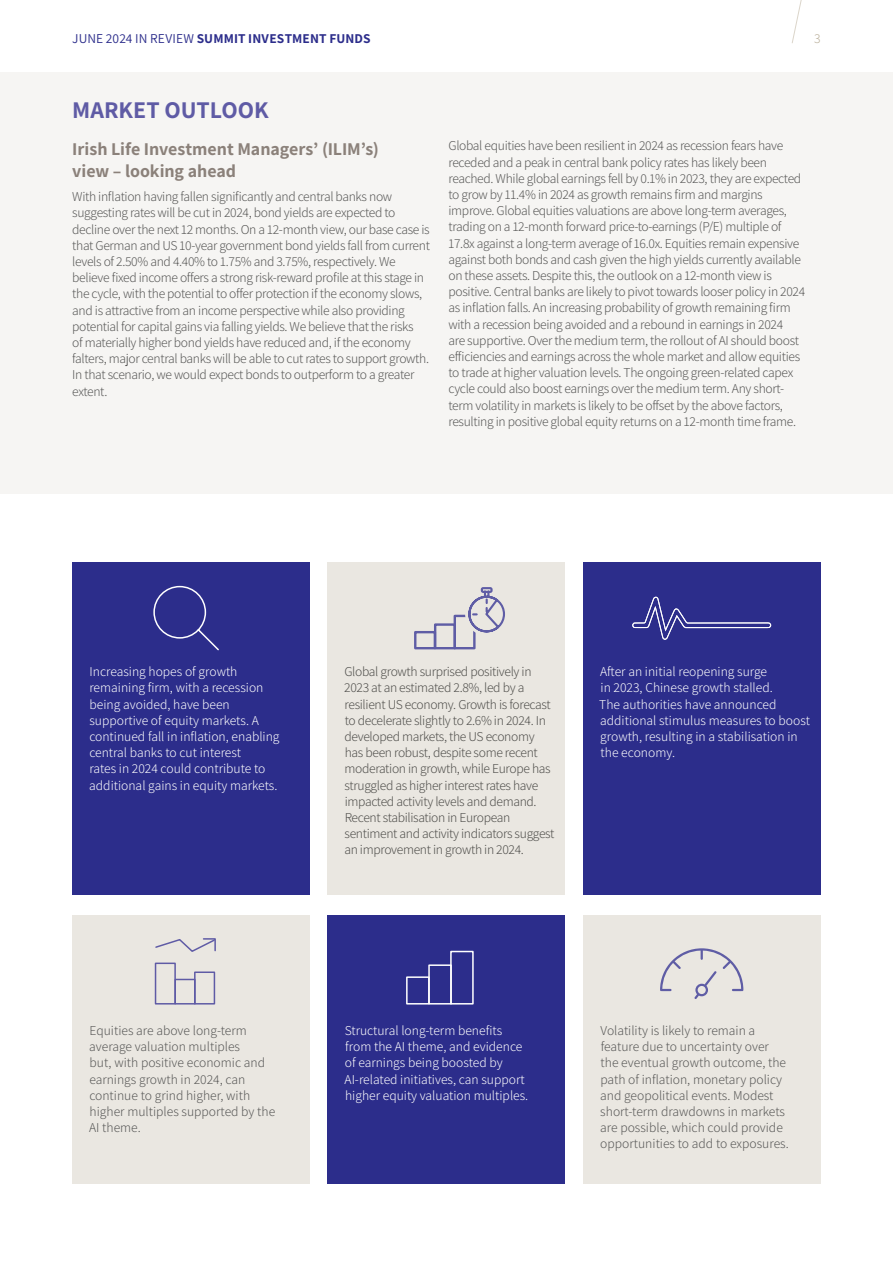
<style>
.page{position:relative;width:893px;height:1263px;background:#fff}
.page>*{position:absolute;margin:0;border:0;box-sizing:border-box;transform-origin:0 0}
.t1{font:700 24px "Assistant";color:#5f5ba5}
.t2{font:700 18px/21.6px "Assistant";color:#8b817a}
.t3{font:300 13.5px/16.2px "Assistant";letter-spacing:-.025em;color:#575756}
.t4{font:300 13.5px/16.2px "Assistant";color:#fff}
.t5{font:300 13.5px/16.2px "Assistant";color:#575756}
.t6{font:700 13.5px "Assistant";letter-spacing:.01em;color:#2c2d8b}
.t7{font:300 13.5px "Assistant";color:#b9ae99}
.s1{font-weight:400}
</style>
<div class="page">
<svg style="left:792px;top:0;width:10px;height:43px"></svg>
<div style="left:0;top:72px;width:893px;height:422px;background:#f6f5f3"></div>
<div style="left:327px;top:562px;width:238px;height:333px;background:#eae7e1"></div>
<div style="left:72px;top:562px;width:237px;height:333px;background:#2c2d8b"></div>
<div style="left:583px;top:562px;width:237px;height:333px;background:#2c2d8b"></div>
<div style="left:72px;top:916px;width:237px;height:268px;background:#eae7e1"></div>
<div style="left:327px;top:916px;width:238px;height:268px;background:#2c2d8b"></div>
<div style="left:583px;top:916px;width:237px;height:268px;background:#eae7e1"></div>
<div style="left:406px;top:976px;width:24px;height:28px;border:2px solid #fff"></div>
<div style="left:428px;top:964px;width:24px;height:40px;border:2px solid #fff"></div>
<div style="left:450px;top:951px;width:24px;height:53px;border:2px solid #fff"></div>
<svg style="left:153px;top:585px;width:66px;height:66px"></svg>
<div style="left:174px;top:979px;width:22px;height:25px;border:2px solid #5f5ba5"></div>
<div style="left:194px;top:971px;width:21px;height:33px;border:2px solid #5f5ba5"></div>
<div style="left:155px;top:962px;width:21px;height:42px;border:2px solid #5f5ba5"></div>
<svg style="left:660px;top:948px;width:83px;height:51px"></svg>
<svg style="left:155px;top:938px;width:61px;height:14px"></svg>
<div style="left:414px;top:631px;width:22px;height:18px;border:2px solid #5f5da5"></div>
<div style="left:434px;top:623px;width:22px;height:26px;border:2px solid #5f5da5"></div>
<div style="left:454px;top:615px;width:22px;height:34px;border:2px solid #5f5da5"></div>
<svg style="left:464px;top:587px;width:41px;height:49px"></svg>
<svg style="left:632px;top:596px;width:139px;height:44px"></svg>
<p class="t6" style="left:72px;top:29px;width:300px"><span class="s1">JUNE 2024 IN REVIEW</span> SUMMIT INVESTMENT FUNDS</p>
<p class="t7" style="left:814px;top:29px;width:8px">3</p>
<h1 class="t1" style="left:72px;top:94px;width:198px">MARKET OUTLOOK</h1>
<h2 class="t2" style="left:72px;top:137px;width:308px">Irish Life Investment Managers’ (ILIM’s) view – looking ahead</h2>
<p class="t3" style="left:72px;top:188px;width:359px">With inflation having fallen significantly and central banks now suggesting rates will be cut in 2024, bond yields are expected to decline over the next 12 months. On a 12-month view, our base case is that German and US 10-year government bond yields fall from current levels of 2.50% and 4.40% to 1.75% and 3.75%, respectively. We believe fixed income offers a strong risk-reward profile at this stage in the cycle, with the potential to offer protection if the economy slows, and is attractive from an income perspective while also providing potential for capital gains via falling yields. We believe that the risks<br>of materially higher bond yields have reduced and, if the economy falters, major central banks will be able to cut rates to support growth.<br>In that scenario, we would expect bonds to outperform to a greater extent.</p>
<p class="t3" style="left:448px;top:137px;width:358px">Global equities have been resilient in 2024 as recession fears have receded and a peak in central bank policy rates has likely been reached. While global earnings fell by 0.1% in 2023, they are expected to grow by 11.4% in 2024 as growth remains firm and margins improve. Global equities valuations are above long-term averages, trading on a 12-month forward price-to-earnings (P/E) multiple of 17.8x against a long-term average of 16.0x. Equities remain expensive against both bonds and cash given the high yields currently available on these assets. Despite this, the outlook on a 12-month view is positive. Central banks are likely to pivot towards looser policy in 2024 as inflation falls. An increasing probability of growth remaining firm with a recession being avoided and a rebound in earnings in 2024<br>are supportive. Over the medium term, the rollout of AI should boost efficiencies and earnings across the whole market and allow equities to trade at higher valuation levels. The ongoing green-related capex cycle could also boost earnings over the medium term. Any short&shy;term volatility in markets is likely to be offset by the above factors, resulting in positive global equity returns on a 12-month time frame.</p>
<p class="t4" style="left:89px;top:663px;width:192px">Increasing hopes of growth remaining firm, with a recession being avoided, have been supportive of equity markets. A continued fall in inflation, enabling central banks to cut interest<br>rates in 2024 could contribute to additional gains in equity markets.</p>
<p class="t3" style="left:344px;top:663px;width:212px">Global growth surprised positively in 2023 at an estimated 2.8%, led by a resilient US economy. Growth is forecast to decelerate slightly to 2.6% in 2024. In developed markets, the US economy has been robust, despite some recent moderation in growth, while Europe has struggled as higher interest rates have impacted activity levels and demand.<br>Recent stabilisation in European sentiment and activity indicators suggest an improvement in growth in 2024.</p>
<p class="t4" style="left:599px;top:663px;width:212px">After an initial reopening surge<br>in 2023, Chinese growth stalled.<br>The authorities have announced additional stimulus measures to boost growth, resulting in a stabilisation in the economy.</p>
<p class="t5" style="left:89px;top:1022px;width:188px">Equities are above long-term average valuation multiples<br>but, with positive economic and earnings growth in 2024, can continue to grind higher, with higher multiples supported by the<br>AI theme.</p>
<p class="t4" style="left:344px;top:1022px;width:185px">Structural long-term benefits from the AI theme, and evidence of earnings being boosted by AI-related initiatives, can support higher equity valuation multiples.</p>
<p class="t5" style="left:600px;top:1022px;width:190px">Volatility is likely to remain a feature due to uncertainty over the eventual growth outcome, the path of inflation, monetary policy and geopolitical events. Modest short-term drawdowns in markets are possible, which could provide opportunities to add to exposures.</p>
</div>
